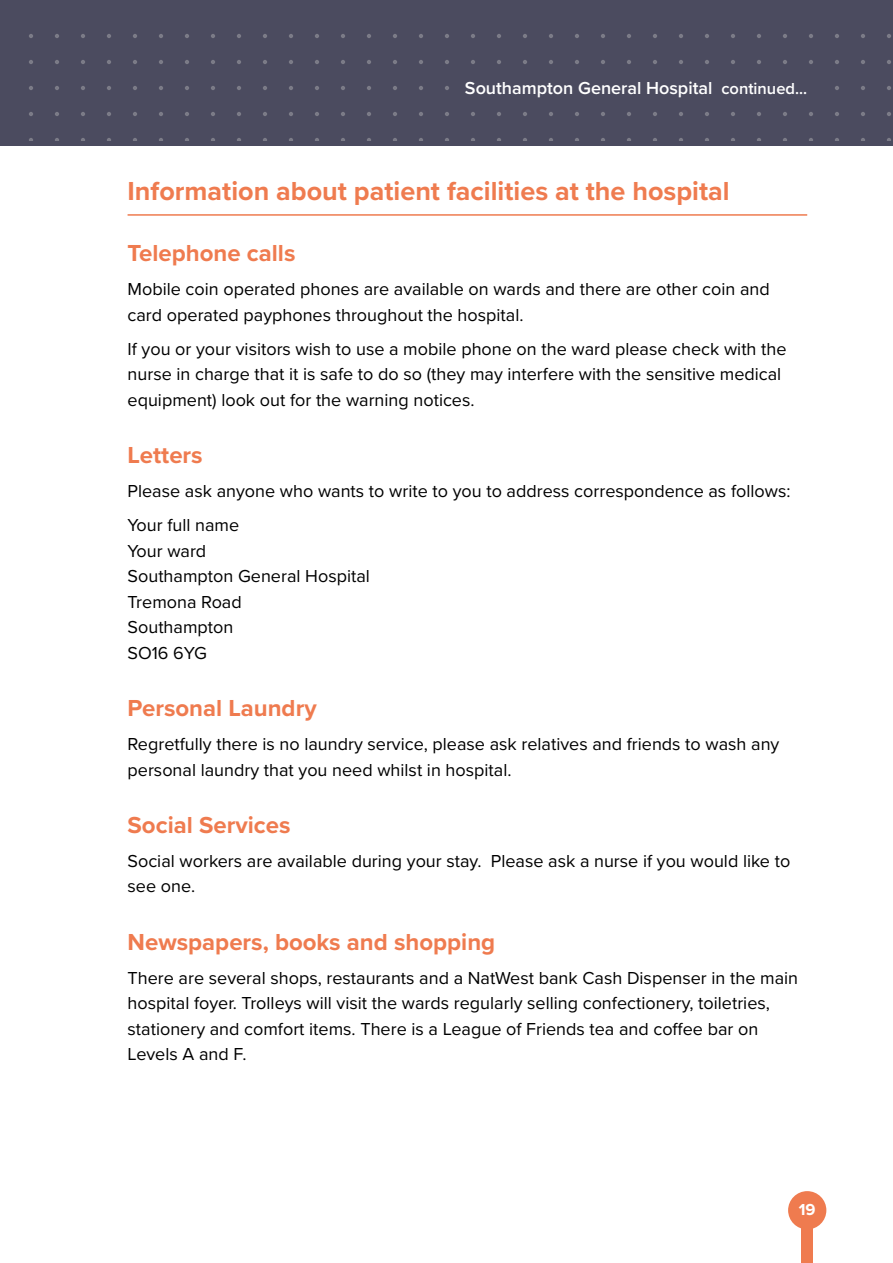
<style>
.page{position:relative;width:893px;height:1263px;background:#fff}
.page>*{position:absolute;margin:0;border:0;box-sizing:border-box;transform-origin:0 0}
.t1{font:700 27px "Proxima Nova";color:#ef7b4f}
.t2{font:700 24px "Proxima Nova";color:#ef7b4f}
.t3{font:18px/25.5px "Proxima Nova";color:#000}
.t4{font:600 18px "Proxima Nova";color:#fff}
.t5{font:700 16.5px "Proxima Nova";color:#fff}
.s1{font-size:16.5px}
</style>
<div class="page">
<div style="left:0;top:0;width:893px;height:146px;background:#4b4b5f"></div>
<svg style="left:29px;top:34px;width:862px;height:106px"></svg>
<div style="left:801px;top:1212px;width:12px;height:51px;background:#ef7b4f"></div>
<div style="left:788px;top:1191px;width:38px;height:38px;background:#ef7b4f;border-radius:50%"></div>
<div style="left:452px;top:67px;width:368px;height:43px;background:#4b4b5f"></div>
<hr style="left:128px;top:214px;width:679px;height:2px;background:#ef7b4f">
<p class="t4" style="left:465px;top:74px;width:344px">Southampton General Hospital <span class="s1">continued...</span></p>
<h1 class="t1" style="left:128px;top:171px;width:604px">Information about patient facilities at the hospital</h1>
<h2 class="t2" style="left:128px;top:236px;width:169px">Telephone calls</h2>
<p class="t3" style="left:128px;top:276px;width:644px">Mobile coin operated phones are available on wards and there are other coin and card operated payphones throughout the hospital.</p>
<p class="t3" style="left:128px;top:335px;width:660px">If you or your visitors wish to use a mobile phone on the ward please check with the nurse in charge that it is safe to do so (they may interfere with the sensitive medical equipment) look out for the warning notices.</p>
<h2 class="t2" style="left:128px;top:437px;width:77px">Letters</h2>
<p class="t3" style="left:128px;top:473px;width:664px;line-height:34px">Please ask anyone who wants to write to you to address correspondence as follows:<br>Your full name</p>
<p class="t3" style="left:128px;top:537px;width:244px">Your ward<br>Southampton General Hospital<br>Tremona Road<br>Southampton<br>SO16 6YG</p>
<h2 class="t2" style="left:128px;top:690px;width:191px">Personal Laundry</h2>
<p class="t3" style="left:128px;top:730px;width:653px">Regretfully there is no laundry service, please ask relatives and friends to wash any personal laundry that you need whilst in hospital.</p>
<h2 class="t2" style="left:128px;top:807px;width:164px">Social Services</h2>
<p class="t3" style="left:128px;top:847px;width:664px">Social workers are available during your stay. Please ask a nurse if you would like to see one.</p>
<h2 class="t2" style="left:128px;top:924px;width:369px">Newspapers, books and shopping</h2>
<p class="t3" style="left:128px;top:964px;width:672px">There are several shops, restaurants and a NatWest bank Cash Dispenser in the main hospital foyer. Trolleys will visit the wards regularly selling confectionery, toiletries, stationery and comfort items. There is a League of Friends tea and coffee bar on Levels A and F.</p>
<p class="t5" style="left:799px;top:1197px;width:18px">19</p>
</div>
